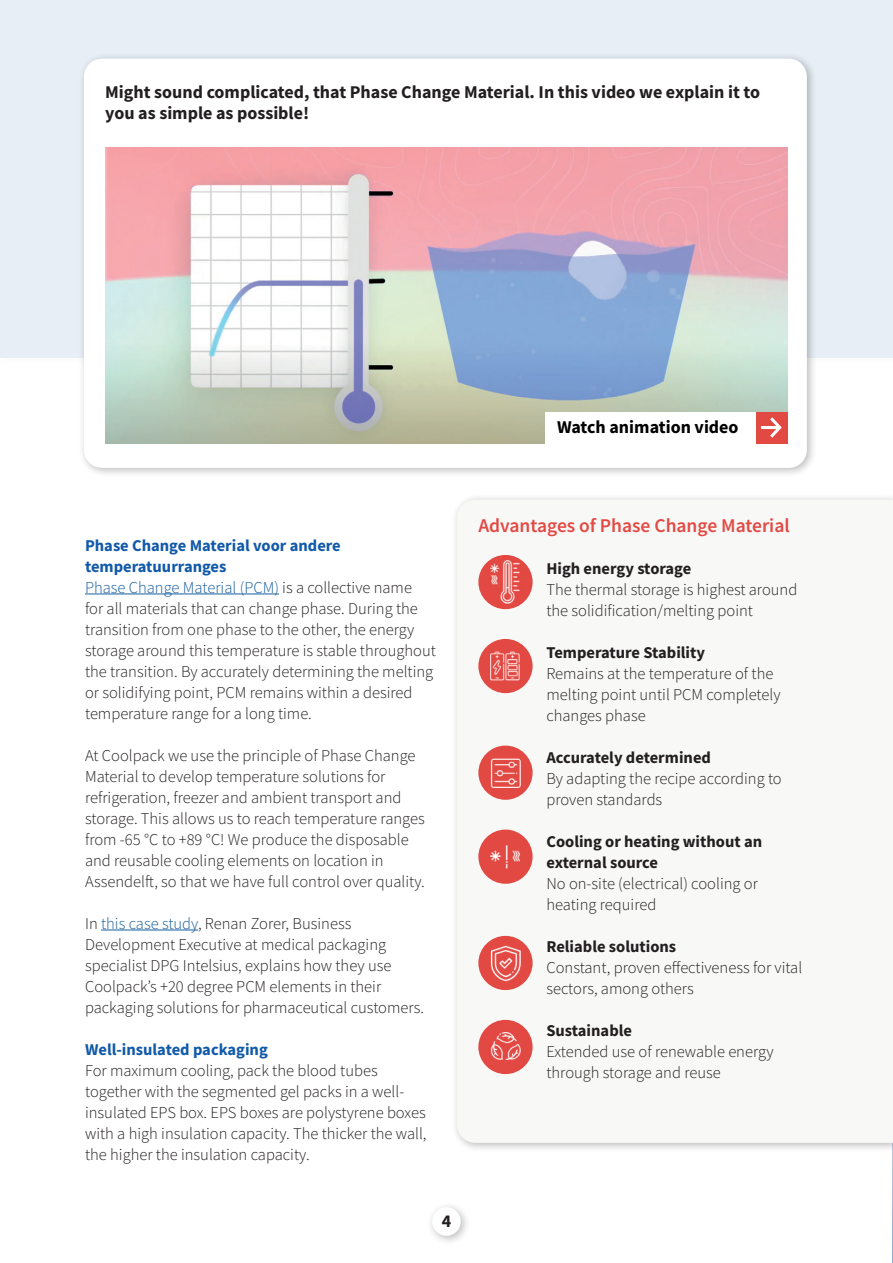
<style>
.page{position:relative;width:893px;height:1263px;background:#fff}
.page>*{position:absolute;margin:0;border:0;box-sizing:border-box;transform-origin:0 0}
.t1{font:600 19.5px "Source Sans Pro";color:#e34943}
.t2{font:700 18px/21.6px "Source Sans Pro";color:#231f20}
.t3{font:700 18px "Source Sans Pro";color:#000001}
.t4{font:300 16.5px/21px "Source Sans Pro";color:#231f20}
.t5{font:700 16.5px/21px "Source Sans Pro";color:#231f20}
.t6{font:700 16.5px "Source Sans Pro";color:#1159a9}
.s1{font-weight:700;color:#1159a9}
.s2{color:#175d9e}
</style>
<div class="page">
<hr style="left:85px;top:593px;width:194px;height:1px;background:#175d9e">
<hr style="left:101px;top:929px;width:97px;height:1px;background:#175d9e">
<svg style="left:892px;top:1153px;width:1px;height:110px"></svg>
<div style="left:427px;top:1202px;width:44px;height:44px;background:#231f20;opacity:.3"></div>
<div style="left:432px;top:1207px;width:29px;height:29px;background:#fff;border-radius:50%"></div>
<div style="left:0;top:0;width:893px;height:357px;background:#e7eef6"></div>
<div style="left:78px;top:52px;width:739px;height:426px;background:#231f20;opacity:.3"></div>
<div style="left:84px;top:59px;width:723px;height:409px;background:#fff;border-radius:18px"></div>
<img style="left:105px;top:148px;width:683px;height:295px">
<div style="left:545px;top:412px;width:211px;height:31px;background:#fff"></div>
<div style="left:756px;top:412px;width:32px;height:31px;background:#e34943"></div>
<hr style="left:761px;top:426px;width:19px;height:3px;background:#fff">
<svg style="left:770px;top:417px;width:12px;height:21px"></svg>
<div style="left:451px;top:493px;width:442px;height:660px;background:#231f20;opacity:.3"></div>
<svg style="left:457px;top:500px;width:436px;height:643px"></svg>
<img style="left:478px;top:555px;width:55px;height:54px;border-radius:27px">
<img style="left:478px;top:639px;width:55px;height:54px;border-radius:27px">
<img style="left:478px;top:745px;width:55px;height:55px;border-radius:27px">
<img style="left:478px;top:829px;width:55px;height:55px;border-radius:27px">
<img style="left:478px;top:936px;width:55px;height:54px;border-radius:27px">
<img style="left:478px;top:1020px;width:55px;height:54px;border-radius:27px">
<p class="t2" style="left:105px;top:81px;width:656px">Might sound complicated, that Phase Change Material. In this video we explain it to you as simple as possible!</p>
<p class="t3" style="left:557px;top:415px;width:183px">Watch animation video</p>
<p class="t4" style="left:85px;top:535px;width:352px"><span class="s1">Phase Change Material voor andere temperatuurranges<br></span><span class="s2">Phase Change Material (PCM)</span> is a collective name<br>for all materials that can change phase. During the transition from one phase to the other, the energy storage around this temperature is stable throughout the transition. By accurately determining the melting or solidifying point, PCM remains within a desired temperature range for a long time.</p>
<p class="t4" style="left:85px;top:745px;width:341px">At Coolpack we use the principle of Phase Change Material to develop temperature solutions for refrigeration, freezer and ambient transport and storage. This allows us to reach temperature ranges from -65 °C to +89 °C! We produce the disposable and reusable cooling elements on location in Assendelft, so that we have full control over quality.</p>
<p class="t4" style="left:85px;top:913px;width:340px">In <span class="s2">this case study</span>, Renan Zorer, Business Development Executive at medical packaging specialist DPG Intelsius, explains how they use Coolpack’s +20 degree PCM elements in their packaging solutions for pharmaceutical customers.</p>
<p class="t6" style="left:85px;top:1038px;width:184px">Well-insulated packaging</p>
<p class="t4" style="left:85px;top:1060px;width:343px">For maximum cooling, pack the blood tubes together with the segmented gel packs in a well&shy;insulated EPS box. EPS boxes are polystyrene boxes with a high insulation capacity. The thicker the wall, the higher the insulation capacity.</p>
<p class="t2" style="left:442px;top:1210px;width:11px">4</p>
<p class="t1" style="left:478px;top:513px;width:313px">Advantages of Phase Change Material</p>
<p class="t5" style="left:546px;top:558px;width:146px">High energy storage</p>
<p class="t4" style="left:546px;top:579px;width:252px">The thermal storage is highest around the solidification/melting point</p>
<p class="t5" style="left:546px;top:642px;width:160px">Temperature Stability</p>
<p class="t4" style="left:546px;top:663px;width:236px">Remains at the temperature of the melting point until PCM completely changes phase</p>
<p class="t5" style="left:546px;top:747px;width:166px">Accurately determined</p>
<p class="t4" style="left:546px;top:768px;width:237px">By adapting the recipe according to proven standards</p>
<p class="t5" style="left:546px;top:831px;width:217px">Cooling or heating without an external source</p>
<p class="t4" style="left:546px;top:873px;width:213px">No on-site (electrical) cooling or heating required</p>
<p class="t5" style="left:546px;top:936px;width:131px">Reliable solutions</p>
<p class="t4" style="left:546px;top:957px;width:257px">Constant, proven effectiveness for vital sectors, among others</p>
<p class="t5" style="left:546px;top:1020px;width:87px">Sustainable</p>
<p class="t4" style="left:546px;top:1041px;width:229px">Extended use of renewable energy through storage and reuse</p>
</div>
